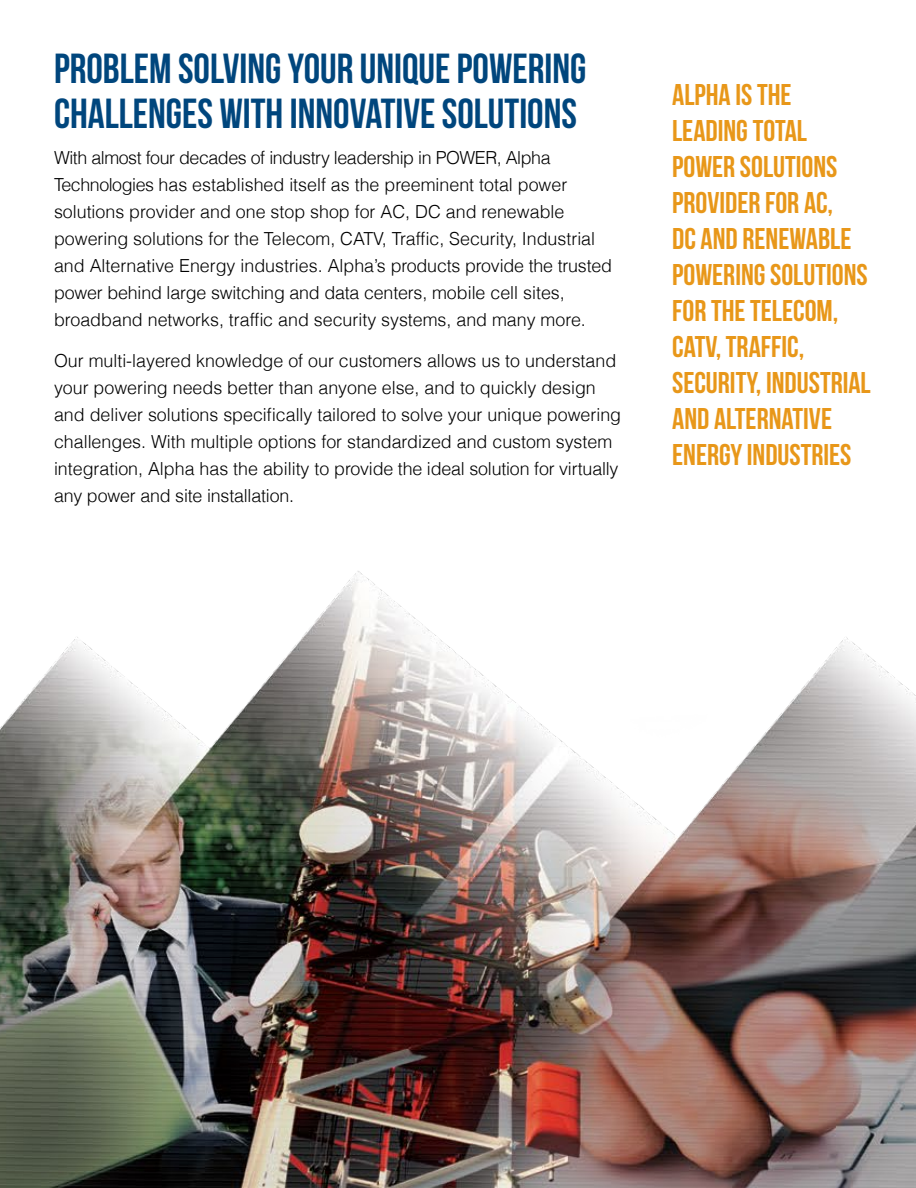
<style>
.page{position:relative;width:916px;height:1188px;background:#fff}
.page>*{position:absolute;margin:0;border:0;box-sizing:border-box;transform-origin:0 0}
.t1{font:42px/45px "Bebas Neue";color:#00467d}
.t2{font:30px/36px "Bebas Neue";color:#e89719}
.t3{font:300 18px/27px "Helvetica";color:#000}
</style>
<div class="page">
<img style="left:0;top:571px;width:916px;height:617px">
<h1 class="t1" style="left:54px;top:46px;width:534px">PROBLEM SOLVING YOUR UNIQUE POWERING<br>CHALLENGES WITH INNOVATIVE SOLUTIONS</h1>
<p class="t3" style="left:54px;top:144px;width:560px">With almost four decades of industry leadership in POWER, Alpha Technologies has established itself as the preeminent total power solutions provider and one stop shop for AC, DC and renewable powering solutions for the Telecom, CATV, Traffic, Security, Industrial and Alternative Energy industries. Alpha’s products provide the trusted power behind large switching and data centers, mobile cell sites, broadband networks, traffic and security systems, and many more.</p>
<p class="t3" style="left:54px;top:346px;width:569px">Our multi-layered knowledge of our customers allows us to understand your powering needs better than anyone else, and to quickly design and deliver solutions specifically tailored to solve your unique powering challenges. With multiple options for standardized and custom system integration, Alpha has the ability to provide the ideal solution for virtually any power and site installation.</p>
<h2 class="t2" style="left:672px;top:76px;width:200px">ALPHA IS THE<br>LEADING TOTAL<br>POWER SOLUTIONS<br>PROVIDER FOR AC,<br>DC AND RENEWABLE<br>POWERING SOLUTIONS<br>FOR THE TELECOM,<br>CATV, TRAFFIC,<br>SECURITY, INDUSTRIAL<br>AND ALTERNATIVE<br>ENERGY INDUSTRIES</h2>
</div>
